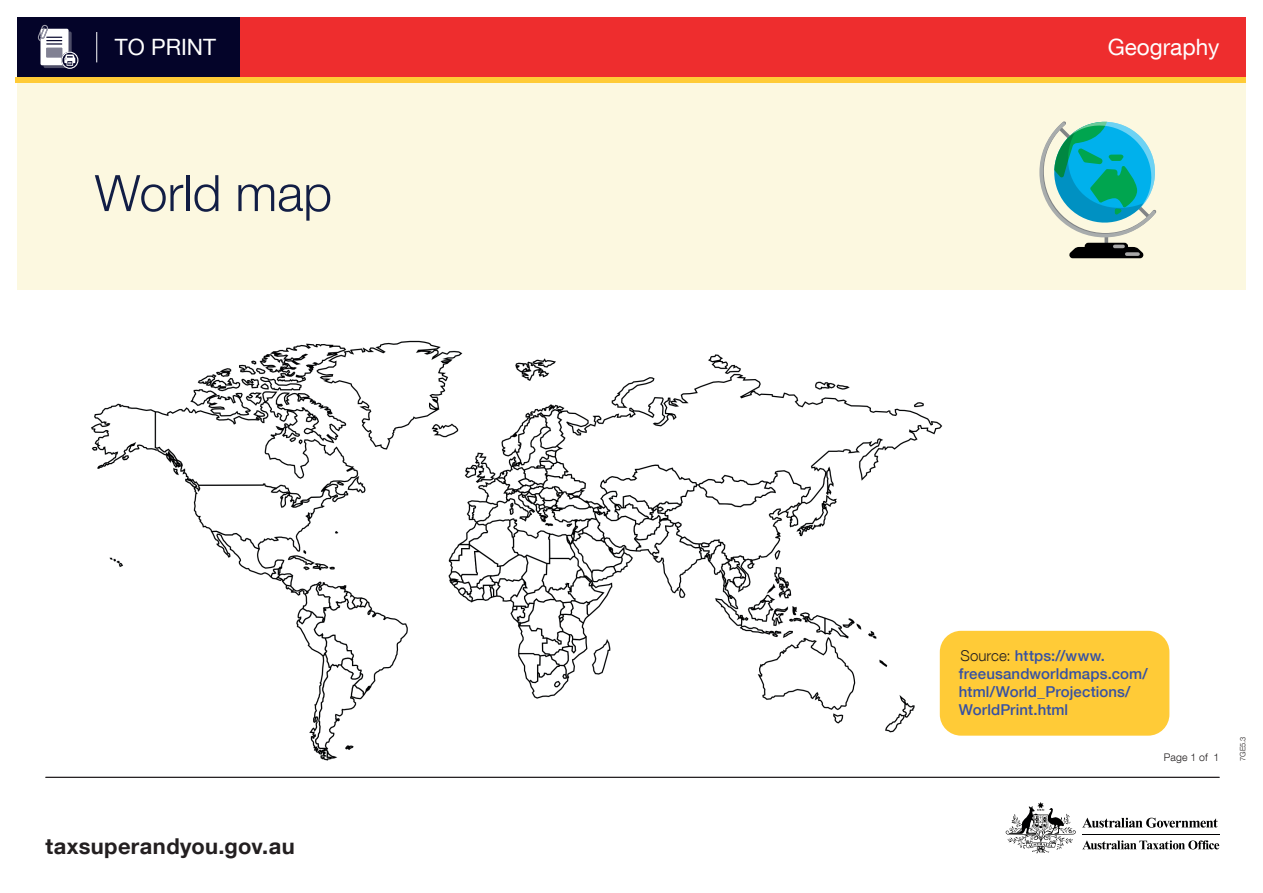
<style>
.page{position:relative;width:1263px;height:893px;background:#fff}
.page>*{position:absolute;margin:0;border:0;box-sizing:border-box;transform-origin:0 0}
.t1{font:300 50.25px "Helvetica Neue LT Com";color:#121e45}
.t2{font:22.5px "Helvetica Neue LT Com";color:#fff}
.t3{font:700 21.9px "Helvetica Neue LT Com";letter-spacing:.015em;color:#231f20}
.t4{font:500 15px/18px "Helvetica Neue LT Com";letter-spacing:.01em;color:#3651a3}
.t5{font:300 10.5px "Helvetica Neue LT Com";letter-spacing:.01em;color:#231f20}
.t6{font:300 7.5px "Helvetica Neue LT Com";color:#231f20}
.s1{font-weight:300;color:#231f20}
</style>
<div class="page">
<hr style="left:1082px;top:834px;width:137px;height:1px;background:#000001">
<svg style="left:1082px;top:840px;width:137px;height:9px"></svg>
<svg style="left:1082px;top:818px;width:135px;height:10px"></svg>
<svg style="left:1005px;top:802px;width:71px;height:51px"></svg>
<hr style="left:46px;top:777px;width:1173px;height:1px;background:#231f20">
<div style="left:17px;top:17px;width:1229px;height:272px;background:#fcf8e0"></div>
<div style="left:17px;top:17px;width:1229px;height:61px;background:#ee2d2e"></div>
<svg style="left:1039px;top:121px;width:118px;height:138px"></svg>
<div style="left:17px;top:17px;width:222px;height:60px;background:#040429"></div>
<hr style="left:96px;top:32px;width:1px;height:30px;background:#fff">
<svg style="left:38px;top:25px;width:40px;height:44px"></svg>
<div style="left:16px;top:77px;width:1230px;height:5px;background:#ffcb37"></div>
<img style="left:91px;top:340px;width:920px;height:421px">
<div style="left:940px;top:631px;width:229px;height:105px;background:#ffcb37;border-radius:21px"></div>
<h2 class="t2" style="left:115px;top:33px;width:103px">TO PRINT</h2>
<h2 class="t2" style="left:1108px;top:34px;width:113px">Geography</h2>
<h1 class="t1" style="left:95px;top:162px;width:239px">World map</h1>
<h3 class="t3" style="left:46px;top:832px;width:251px">taxsuperandyou.gov.au</h3>
<p class="t4" style="left:959px;top:646px;width:190px"><span class="s1">Source:</span> https://www. freeusandworldmaps.com/ html/World_Projections/<br>WorldPrint.html</p>
<p class="t5" style="left:1164px;top:751px;width:57px">Page 1 of 1</p>
<p class="t6" style="left:1238px;top:761px;width:26px;rotate:-90deg">7GE5.3</p>
</div>
